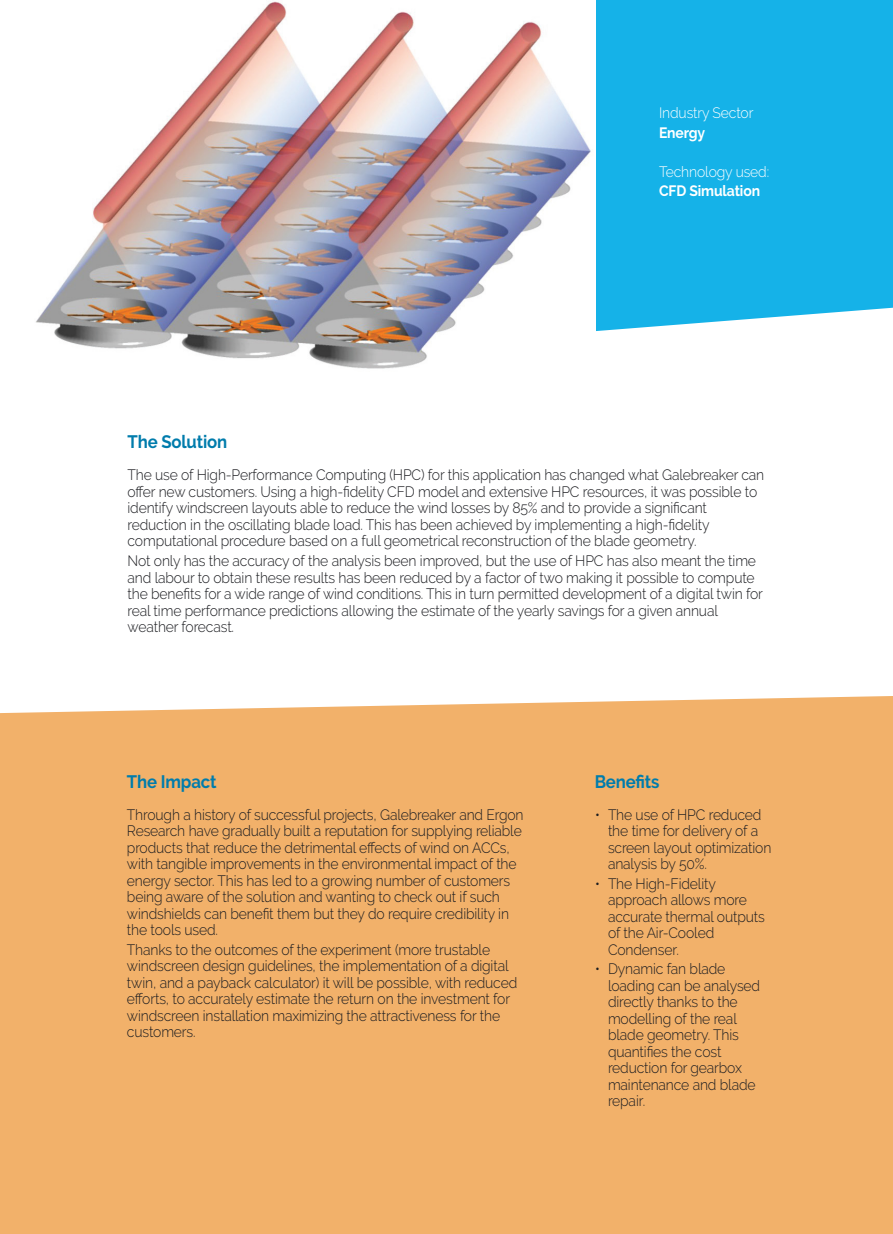
<style>
.page{position:relative;width:893px;height:1234px;background:#fff}
.page>*{position:absolute;margin:0;border:0;box-sizing:border-box;transform-origin:0 0}
.t1{font:700 18px "Raleway";letter-spacing:-.01em;color:#007cac;scale:.93 1}
.t2{font:300 15px/16.5px "Raleway";letter-spacing:-.01em;color:#1b1c20;scale:.93 1}
.t3{font:300 15px "Raleway";letter-spacing:-.01em;color:#fff;scale:.93 1}
.t4{font:700 15px "Raleway";letter-spacing:-.01em;color:#fff;scale:.93 1}
</style>
<div class="page">
<div style="left:0;top:696px;width:893px;height:537px;background:#f2b16a"></div>
<div style="left:596px;top:0;width:297px;height:331px;background:#15b2e8"></div>
<img style="left:36px;top:1px;width:555px;height:368px">
<p class="t3" style="left:659px;top:104px;width:103px">Industry Sector</p>
<p class="t4" style="left:659px;top:124px;width:51px">Energy</p>
<p class="t3" style="left:659px;top:163px;width:120px">Technology used:</p>
<p class="t4" style="left:659px;top:182px;width:110px">CFD Simulation</p>
<p class="t1" style="left:128px;top:431px;width:109px">The Solution</p>
<p class="t2" style="left:128px;top:467px;width:686px">The use of High-Performance Computing (HPC) for this application has changed what Galebreaker can offer new customers. Using a high-fidelity CFD model and extensive HPC resources, it was possible to identify windscreen layouts able to reduce the wind losses by 85% and to provide a significant reduction in the oscillating blade load. This has been achieved by implementing a high-fidelity computational procedure based on a full geometrical reconstruction of the blade geometry.</p>
<p class="t2" style="left:128px;top:552px;width:685px">Not only has the accuracy of the analysis been improved, but the use of HPC has also meant the time and labour to obtain these results has been reduced by a factor of two making it possible to compute the benefits for a wide range of wind conditions. This in turn permitted development of a digital twin for real time performance predictions allowing the estimate of the yearly savings for a given annual weather forecast.</p>
<p class="t1" style="left:127px;top:771px;width:98px">The Impact</p>
<p class="t1" style="left:595px;top:771px;width:71px">Benefits</p>
<p class="t2" style="left:608px;top:806px;width:177px;text-indent:-13px">• The use of HPC reduced the time for delivery of a screen layout optimization analysis by 50%.</p>
<p class="t2" style="left:608px;top:875px;width:170px;text-indent:-13px">• The High-Fidelity approach allows more accurate thermal outputs of the Air-Cooled<br>Condenser.</p>
<p class="t2" style="left:608px;top:960px;width:165px;text-indent:-13px">• Dynamic fan blade loading can be analysed directly thanks to the modelling of the real blade geometry. This quantifies the cost reduction for gearbox maintenance and blade repair.</p>
<p class="t2" style="left:127px;top:806px;width:428px">Through a history of successful projects, Galebreaker and Ergon Research have gradually built a reputation for supplying reliable products that reduce the detrimental effects of wind on ACCs, with tangible improvements in the environmental impact of the energy sector. This has led to a growing number of customers being aware of the solution and wanting to check out if such windshields can benefit them but they do require credibility in the tools used.</p>
<p class="t2" style="left:127px;top:941px;width:421px">Thanks to the outcomes of the experiment (more trustable windscreen design guidelines, the implementation of a digital twin, and a payback calculator) it will be possible, with reduced efforts, to accurately estimate the return on the investment for windscreen installation maximizing the attractiveness for the customers.</p>
</div>
